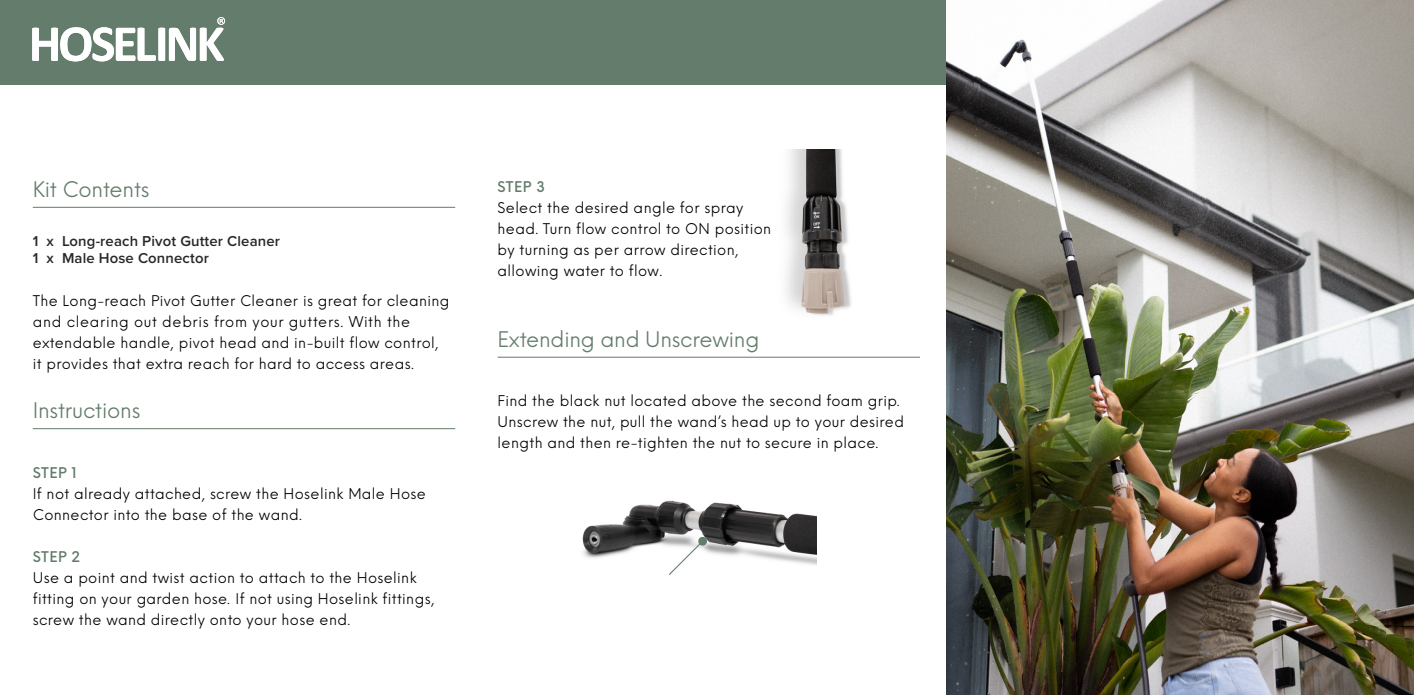
<style>
.page{position:relative;width:1414px;height:695px;background:#fff}
.page>*{position:absolute;margin:0;border:0;box-sizing:border-box;transform-origin:0 0}
.t1{font:21px "Neue Einstellung";letter-spacing:-.01em;color:#637c6b}
.t2{font:600 14.88px/17.5px "Proxima Nova";letter-spacing:.01em;color:#282828}
.t3{font:14.35px/21px "Neue Einstellung";letter-spacing:.025em;color:#000}
.t4{font:500 14.35px "Neue Einstellung";letter-spacing:.035em;color:#637c6b}
</style>
<div class="page">
<div style="left:0;top:0;width:1414px;height:84px;background:#637c6b"></div>
<img style="left:786px;top:149px;width:65px;height:167px">
<hr style="left:33px;top:207px;width:422px;height:1px;background:#637c6b">
<hr style="left:33px;top:428px;width:422px;height:1px;background:#637c6b">
<hr style="left:498px;top:357px;width:422px;height:1px;background:#637c6b">
<svg style="left:32px;top:17px;width:193px;height:44px"></svg>
<img style="left:582px;top:500px;width:234px;height:65px">
<svg style="left:668px;top:536px;width:39px;height:39px"></svg>
<img style="left:946px;top:0;width:468px;height:694px">
<h1 class="t1" style="left:33px;top:175px;width:118px">Kit Contents</h1>
<p class="t2" style="left:33px;top:232px;width:249px">1 x Long-reach Pivot Gutter Cleaner<br>1 x Male Hose Connector</p>
<p class="t3" style="left:33px;top:290px;width:418px">The Long-reach Pivot Gutter Cleaner is great for cleaning and clearing out debris from your gutters. With the extendable handle, pivot head and in-built flow control, it provides that extra reach for hard to access areas.</p>
<h1 class="t1" style="left:33px;top:396px;width:109px">Instructions</h1>
<p class="t4" style="left:33px;top:462px;width:45px">STEP 1</p>
<p class="t3" style="left:33px;top:483px;width:395px">If not already attached, screw the Hoselink Male Hose<br>Connector into the base of the wand.</p>
<p class="t4" style="left:33px;top:546px;width:49px">STEP 2</p>
<p class="t3" style="left:33px;top:567px;width:403px">Use a point and twist action to attach to the Hoselink fitting on your garden hose. If not using Hoselink fittings, screw the wand directly onto your hose end.</p>
<p class="t4" style="left:498px;top:177px;width:49px">STEP 3</p>
<p class="t3" style="left:498px;top:197px;width:275px">Select the desired angle for spray head. Turn flow control to ON position by turning as per arrow direction, allowing water to flow.</p>
<h1 class="t1" style="left:498px;top:325px;width:263px">Extending and Unscrewing</h1>
<p class="t3" style="left:498px;top:390px;width:408px">Find the black nut located above the second foam grip.<br>Unscrew the nut, pull the wand’s head up to your desired length and then re-tighten the nut to secure in place.</p>
</div>
